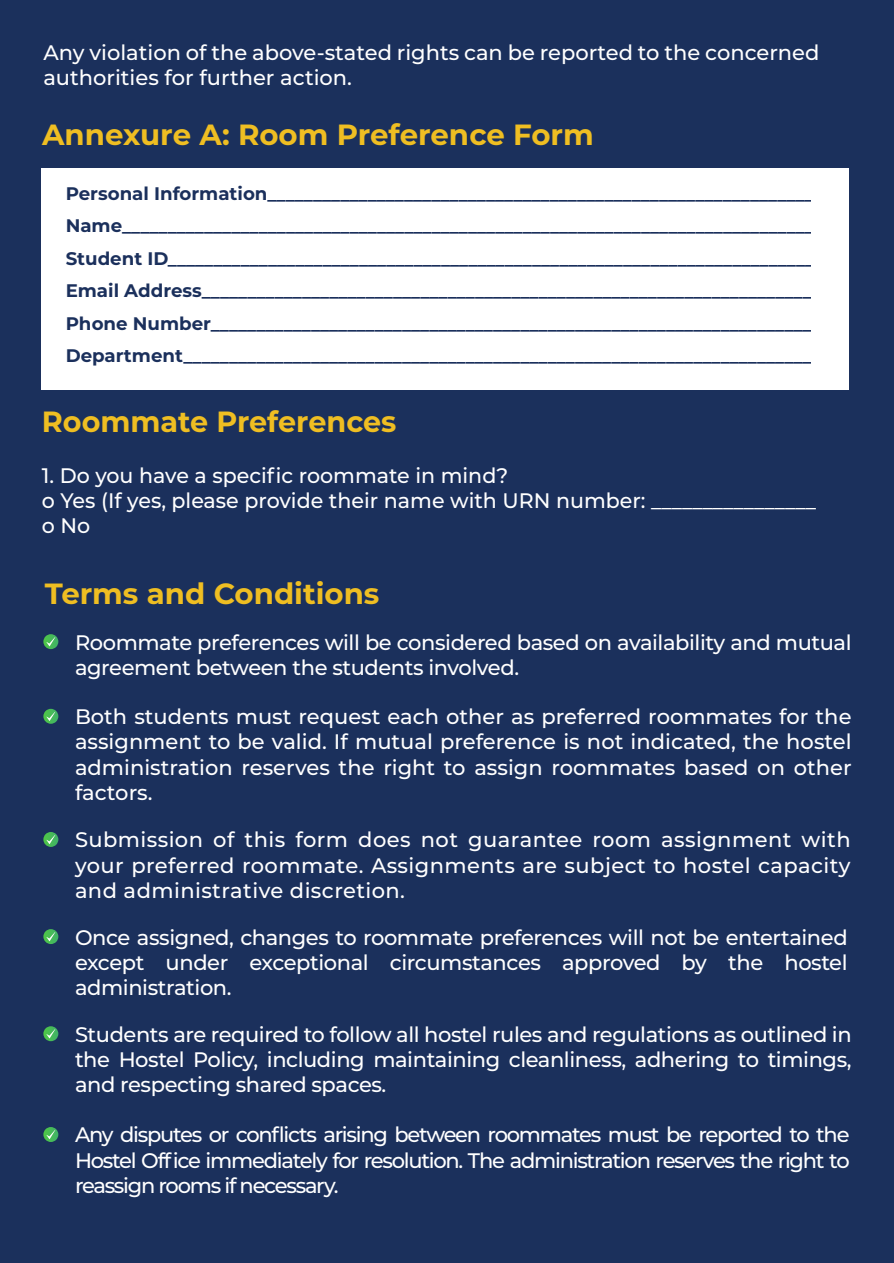
<style>
.page{position:relative;width:894px;height:1263px;background:#fff}
.page>*{position:absolute;margin:0;border:0;box-sizing:border-box;transform-origin:0 0}
.t1{font:700 29.25px "Montserrat";color:#efbe22}
.t2{font:500 21px/25.2px "Montserrat";letter-spacing:-.015em;color:#fff;text-align:justify}
.t3{font:700 18.15px/32.5px "Montserrat";color:#1b305c}
</style>
<div class="page">
<div style="left:0;top:0;width:893px;height:1263px;background:#1b305c"></div>
<div style="left:41px;top:168px;width:807px;height:222px;background:#fff"></div>
<svg style="left:43px;top:1127px;width:15px;height:15px"></svg>
<svg style="left:43px;top:1026px;width:15px;height:15px"></svg>
<svg style="left:43px;top:929px;width:15px;height:15px"></svg>
<svg style="left:43px;top:832px;width:15px;height:15px"></svg>
<svg style="left:43px;top:709px;width:15px;height:15px"></svg>
<svg style="left:43px;top:634px;width:15px;height:15px"></svg>
<p class="t2" style="left:43px;top:39px;width:777px">Any violation of the above-stated rights can be reported to the concerned authorities for further action.</p>
<h1 class="t1" style="left:42px;top:114px;width:553px">Annexure A: Room Preference Form</h1>
<p class="t3" style="left:66px;top:176px;width:774px">Personal Information____________________________________________________________ Name____________________________________________________________________________ Student ID________________________________________________________________________ Email Address____________________________________________________________________ Phone Number____________________________________________________________________ Department________________________________________________________________________</p>
<h1 class="t1" style="left:42px;top:401px;width:356px">Roommate Preferences</h1>
<p class="t2" style="left:42px;top:462px;width:775px;text-align:left">1. Do you have a specific roommate in mind?<br>o Yes (If yes, please provide their name with URN number: ________________ o No</p>
<h1 class="t1" style="left:45px;top:573px;width:336px">Terms and Conditions</h1>
<p class="t2" style="left:75px;top:628px;width:777px">Roommate preferences will be considered based on availability and mutual agreement between the students involved.</p>
<p class="t2" style="left:75px;top:703px;width:777px">Both students must request each other as preferred roommates for the assignment to be valid. If mutual preference is not indicated, the hostel administration reserves the right to assign roommates based on other factors.</p>
<p class="t2" style="left:75px;top:826px;width:776px">Submission of this form does not guarantee room assignment with your preferred roommate. Assignments are subject to hostel capacity and administrative discretion.</p>
<p class="t2" style="left:75px;top:923px;width:773px">Once assigned, changes to roommate preferences will not be entertained except under exceptional circumstances approved by the hostel administration.</p>
<p class="t2" style="left:75px;top:1020px;width:777px">Students are required to follow all hostel rules and regulations as outlined in the Hostel Policy, including maintaining cleanliness, adhering to timings, and respecting shared spaces.</p>
<p class="t2" style="left:75px;top:1121px;width:775px">Any disputes or conflicts arising between roommates must be reported to the Hostel Office immediately for resolution. The administration reserves the right to reassign rooms if necessary.</p>
</div>
